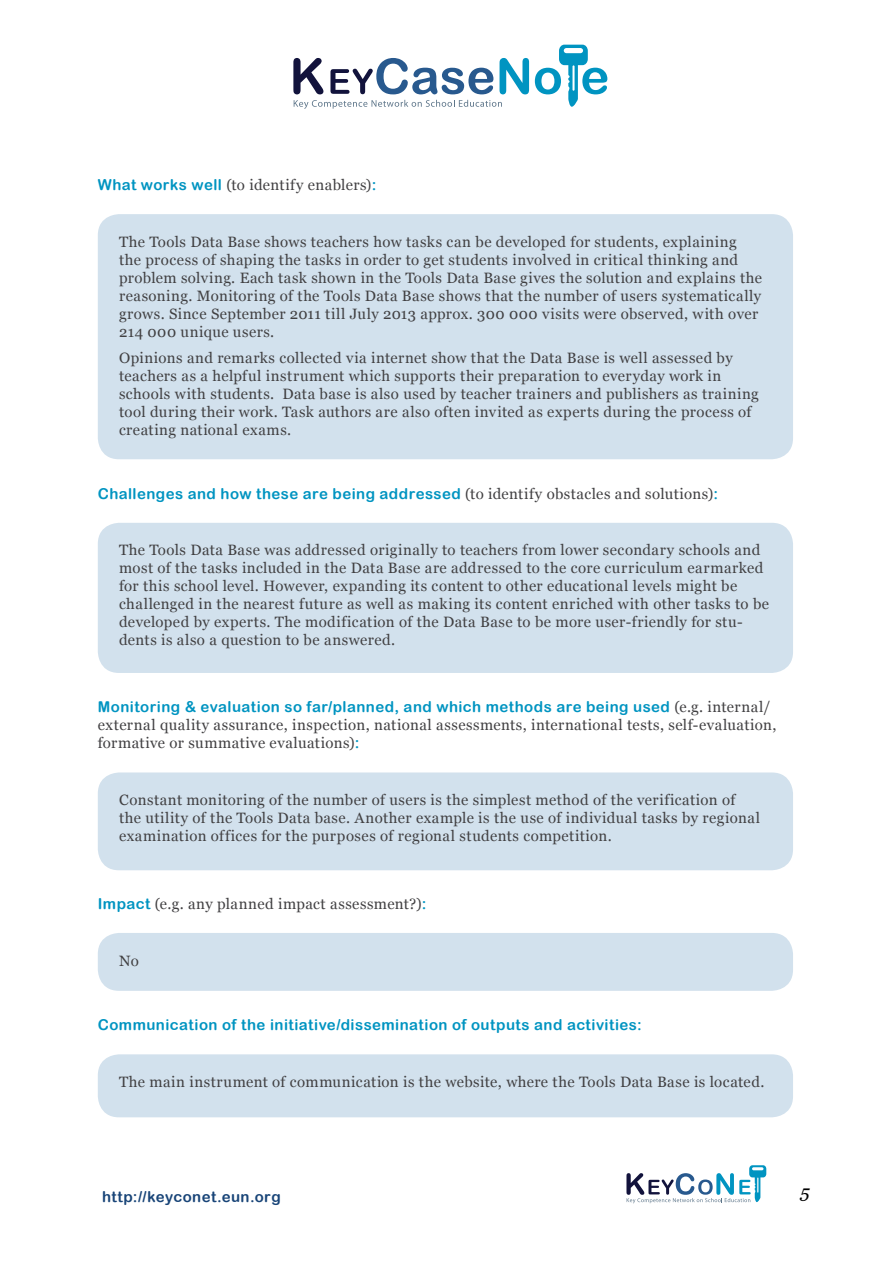
<style>
.page{position:relative;width:893px;height:1263px;background:#fff}
.page>*{position:absolute;margin:0;border:0;box-sizing:border-box;transform-origin:0 0}
.t1{font:italic 18px "Georgia";color:#000}
.t2{font:15px/18px "Georgia";letter-spacing:.03em;color:#414042}
.t3{font:15px "Arial Rounded MT Bold";letter-spacing:.03em;color:#0094c1}
.t4{font:15px "Arial Rounded MT Bold";letter-spacing:.03em;color:#194578}
.s1{font-family:"Arial Rounded MT Bold";color:#0094c1}
.s2{font-family:"Georgia";color:#414042}
</style>
<div class="page">
<svg style="left:626px;top:1165px;width:140px;height:38px"></svg>
<svg style="left:293px;top:58px;width:30px;height:36px"></svg>
<svg style="left:294px;top:100px;width:208px;height:9px"></svg>
<svg style="left:330px;top:58px;width:163px;height:36px"></svg>
<svg style="left:500px;top:58px;width:29px;height:36px"></svg>
<svg style="left:535px;top:45px;width:72px;height:62px"></svg>
<div style="left:98px;top:214px;width:695px;height:245px;background:#d2e1ed;border-radius:21px"></div>
<div style="left:98px;top:523px;width:695px;height:150px;background:#d2e1ed;border-radius:21px"></div>
<div style="left:98px;top:772px;width:695px;height:98px;background:#d2e1ed;border-radius:21px"></div>
<div style="left:98px;top:933px;width:695px;height:58px;background:#d2e1ed;border-radius:21px"></div>
<div style="left:98px;top:1054px;width:695px;height:63px;background:#d2e1ed;border-radius:21px"></div>
<p class="t2" style="left:98px;top:176px;width:280px"><span class="s1">What works well</span> (to identify enablers)<span class="s1">:</span></p>
<p class="t2" style="left:119px;top:233px;width:645px">The Tools Data Base shows teachers how tasks can be developed for students, explaining the process of shaping the tasks in order to get students involved in critical thinking and problem solving. Each task shown in the Tools Data Base gives the solution and explains the reasoning. Monitoring of the Tools Data Base shows that the number of users systematically grows. Since September 2011 till July 2013 approx. 300 000 visits were observed, with over 214 000 unique users.</p>
<p class="t2" style="left:119px;top:349px;width:641px">Opinions and remarks collected via internet show that the Data Base is well assessed by teachers as a helpful instrument which supports their preparation to everyday work in schools with students. Data base is also used by teacher trainers and publishers as training tool during their work. Task authors are also often invited as experts during the process of creating national exams.</p>
<p class="t3" style="left:98px;top:484px;width:622px">Challenges and how these are being addressed <span class="s2">(to identify obstacles and solutions)</span>:</p>
<p class="t2" style="left:119px;top:541px;width:652px">The Tools Data Base was addressed originally to teachers from lower secondary schools and most of the tasks included in the Data Base are addressed to the core curriculum earmarked for this school level. However, expanding its content to other educational levels might be challenged in the nearest future as well as making its content enriched with other tasks to be developed by experts. The modification of the Data Base to be more user-friendly for stu&shy;dents is also a question to be answered.</p>
<p class="t3" style="left:98px;top:698px;width:674px">Monitoring &amp; evaluation so far/planned, and which methods are being used <span class="s2">(e.g. internal/</span></p>
<p class="t2" style="left:98px;top:716px;width:680px">external quality assurance, inspection, national assessments, international tests, self-evaluation, formative or summative evaluations)<span class="s1">:</span></p>
<p class="t2" style="left:119px;top:791px;width:642px">Constant monitoring of the number of users is the simplest method of the verification of the utility of the Tools Data base. Another example is the use of individual tasks by regional examination offices for the purposes of regional students competition.</p>
<p class="t2" style="left:98px;top:894px;width:330px"><span class="s1">Impact</span> (e.g. any planned impact assessment?)<span class="s1">:</span></p>
<p class="t2" style="left:119px;top:951px;width:21px">No</p>
<p class="t3" style="left:98px;top:1016px;width:545px">Communication of the initiative/dissemination of outputs and activities:</p>
<p class="t2" style="left:119px;top:1073px;width:647px">The main instrument of communication is the website, where the Tools Data Base is located.</p>
<p class="t4" style="left:102px;top:1188px;width:180px">http://keyconet.eun.org</p>
<p class="t1" style="left:800px;top:1180px;width:11px">5</p>
</div>
